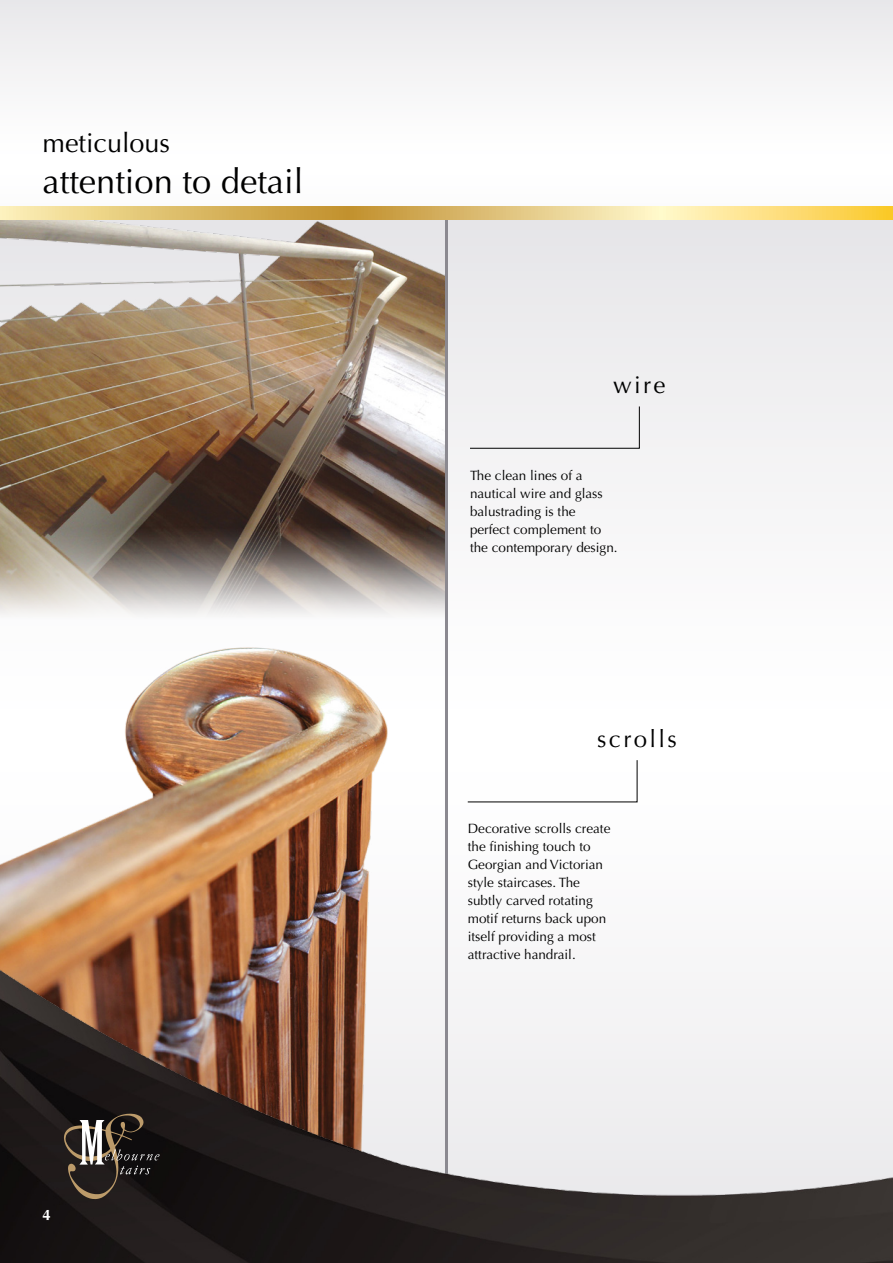
<style>
.page{position:relative;width:893px;height:1263px;background:#fff}
.page>*{position:absolute;margin:0;border:0;box-sizing:border-box;transform-origin:0 0}
.t1{font:34.5px "Optima LT Std";color:#000}
.t2{font:27px "Optima LT Std";color:#000}
.t3{font:24px "Optima LT Std";letter-spacing:.1em;color:#000}
.t4{font:700 15px "Optima LT Std";color:#fff}
.t5{font:13.5px/18px "Optima LT Std";color:#000}
</style>
<div class="page">
<div style="left:0;top:0;width:893px;height:343px;background:linear-gradient(to right,#f7f6f7,#f7f6f7)"></div>
<div style="left:448px;top:219px;width:444px;height:273px;background:#eeedef"></div>
<svg style="left:892px;top:0;width:1px;height:206px"></svg>
<svg style="left:892px;top:219px;width:1px;height:273px"></svg>
<img style="left:0;top:219px;width:445px;height:368px">
<img style="left:0;top:587px;width:445px;height:348px">
<hr style="left:445px;top:213px;width:3px;height:975px;background:#8b8990">
<img style="left:0;top:935px;width:893px;height:328px">
<svg style="left:64px;top:1114px;width:96px;height:85px;background:#3e3833"></svg>
<svg style="left:0;top:206px;width:892px;height:13px;background:#e7c977"></svg>
<svg style="left:892px;top:206px;width:1px;height:13px"></svg>
<svg style="left:467px;top:760px;width:171px;height:43px"></svg>
<div style="left:469px;top:406px;width:171px;height:43px;background:#f2f1f3"></div>
<p class="t2" style="left:43px;top:127px;width:129px">meticulous</p>
<p class="t1" style="left:43px;top:162px;width:262px">attention to detail</p>
<p class="t4" style="left:43px;top:1207px;width:10px">4</p>
<p class="t3" style="left:613px;top:371px;width:54px">wire</p>
<p class="t5" style="left:470px;top:466px;width:149px">The clean lines of a nautical wire and glass balustrading is the perfect complement to the contemporary design.</p>
<p class="t3" style="left:597px;top:724px;width:81px">scrolls</p>
<p class="t5" style="left:468px;top:820px;width:144px">Decorative scrolls create the finishing touch to<br>Georgian and Victorian style staircases. The subtly carved rotating motif returns back upon itself providing a most attractive handrail.</p>
</div>
